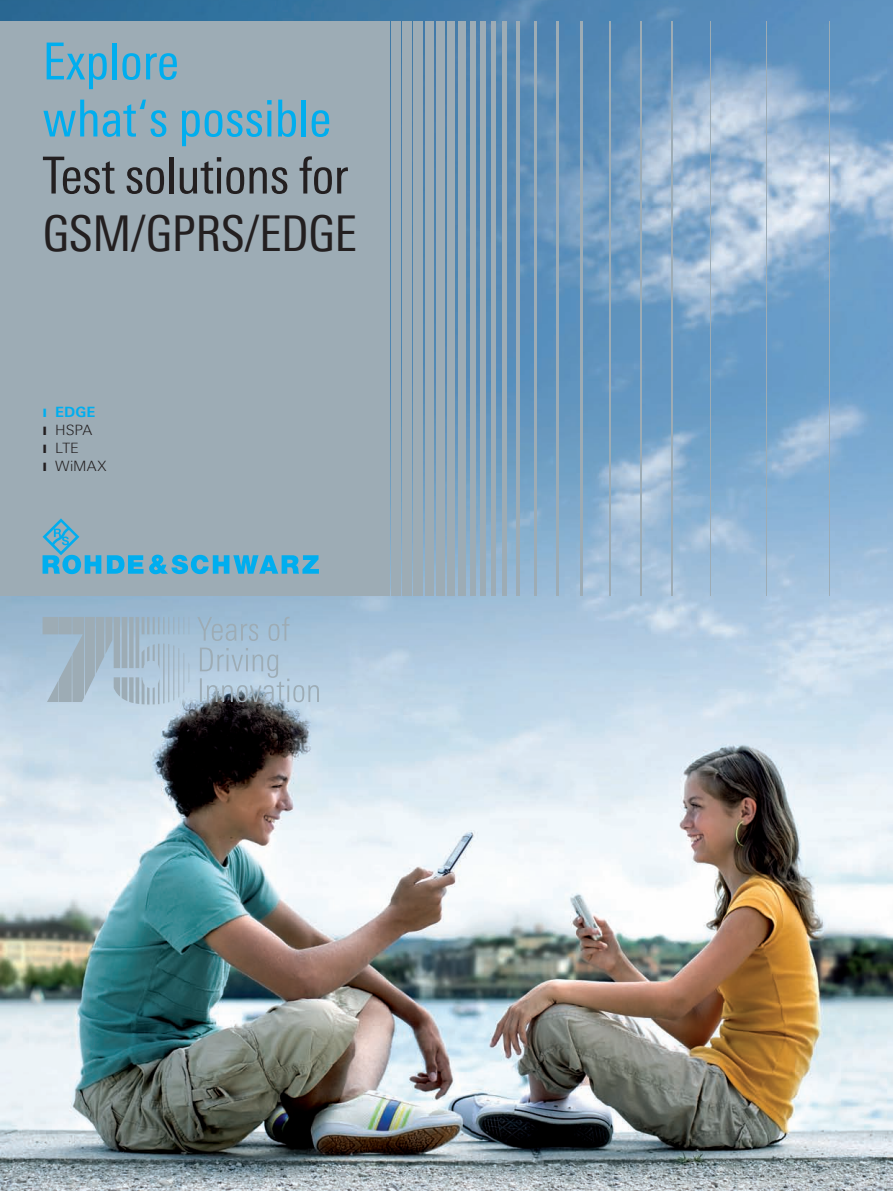
<style>
.page{position:relative;width:893px;height:1191px;background:#fff}
.page>*{position:absolute;margin:0;border:0;box-sizing:border-box;transform-origin:0 0}
.t1{font:51px/57px "Linotype Univers 420 Cn";color:#00aeef}
.t2{font:51px "Linotype Univers 420 Cn";letter-spacing:-.01em;color:#231f20}
.t3{font:49.5px "Linotype Univers 420 Cn";letter-spacing:-.01em;color:#231f20}
.t4{font:300 14.25px/18.1px "Linotype Univers 330";color:#231f20}
.t5{font:700 14.25px "Linotype Univers 630";color:#00aeef}
</style>
<div class="page">
<img style="left:0;top:0;width:893px;height:1191px">
<div style="left:380px;top:21px;width:10px;height:574px;background:#9dacb5"></div>
<div style="left:391px;top:21px;width:10px;height:574px;background:#9dacb5"></div>
<div style="left:402px;top:21px;width:10px;height:574px;background:#9dacb5"></div>
<div style="left:413px;top:21px;width:10px;height:574px;background:#9dacb5"></div>
<div style="left:425px;top:21px;width:9px;height:574px;background:#9dacb5"></div>
<div style="left:436px;top:21px;width:9px;height:574px;background:#9dacb5"></div>
<div style="left:447px;top:21px;width:8px;height:574px;background:#9dacb5"></div>
<div style="left:458px;top:21px;width:8px;height:574px;background:#9dacb5"></div>
<div style="left:470px;top:21px;width:5px;height:574px;background:#9dacb5"></div>
<div style="left:480px;top:21px;width:6px;height:574px;background:#9dacb5"></div>
<div style="left:491px;top:21px;width:5px;height:574px;background:#9dacb5"></div>
<hr style="left:502px;top:21px;width:4px;height:574px;background:#9dacb5">
<hr style="left:517px;top:21px;width:3px;height:574px;background:#9dacb5">
<hr style="left:534px;top:21px;width:3px;height:574px;background:#9dacb5">
<hr style="left:557px;top:21px;width:2px;height:574px;background:#9dacb5">
<hr style="left:580px;top:21px;width:3px;height:574px;background:#9dacb5">
<hr style="left:609px;top:21px;width:2px;height:574px;background:#9dacb5">
<hr style="left:640px;top:21px;width:1px;height:574px;background:#9dacb5">
<hr style="left:671px;top:21px;width:1px;height:574px;background:#9dacb5">
<hr style="left:710px;top:21px;width:1px;height:574px;background:#9dacb5">
<hr style="left:766px;top:21px;width:1px;height:574px;background:#9dacb5">
<hr style="left:829px;top:21px;width:1px;height:574px;background:#9dacb5">
<div style="left:0;top:21px;width:379px;height:574px;background:#9dacb5"></div>
<svg style="left:43px;top:617px;width:146px;height:87px;background:#a6bbca"></svg>
<svg style="left:200px;top:647px;width:119px;height:55px;background:#acc1d3"></svg>
<svg style="left:197px;top:617px;width:93px;height:24px;background:#9fbace"></svg>
<svg style="left:43px;top:518px;width:58px;height:56px"></svg>
<svg style="left:107px;top:555px;width:212px;height:19px"></svg>
<p class="t1" style="left:43px;top:32px;width:290px">Explore<br>what‘s possible</p>
<p class="t2" style="left:43px;top:146px;width:308px">Test solutions for</p>
<p class="t3" style="left:43px;top:204px;width:316px">GSM/GPRS/EDGE</p>
<p class="t5" style="left:55px;top:403px;width:42px">EDGE</p>
<p class="t4" style="left:55px;top:420px;width:53px">HSPA<br>LTE<br>WiMAX</p>
</div>
